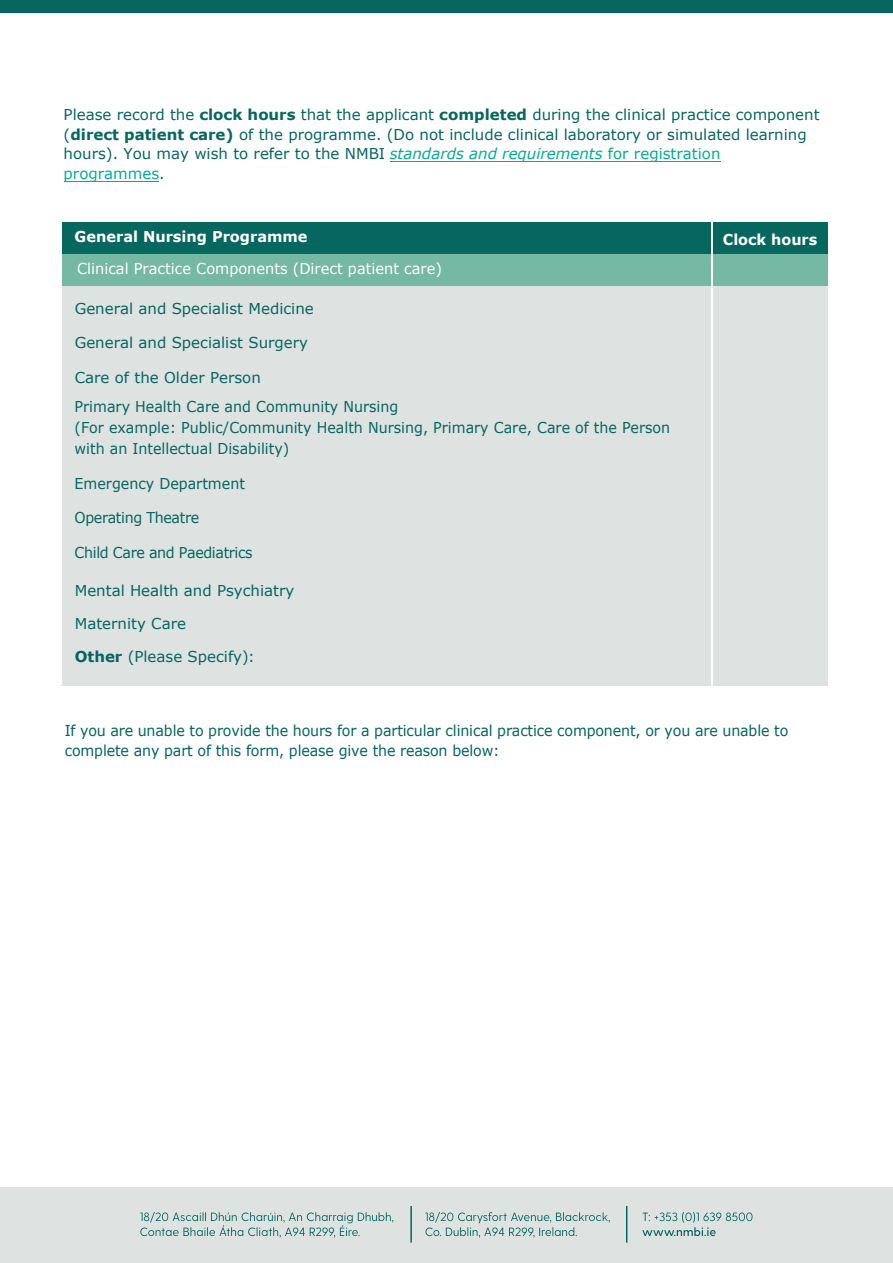
<style>
.page{position:relative;width:893px;height:1263px;background:#fff}
.page>*{position:absolute;margin:0;border:0;box-sizing:border-box;transform-origin:0 0}
.t1{font:15px/21px "Verdana";color:#05665e;scale:.95 1}
.t2{font:15px/19.5px "Verdana";color:#06675e}
.t3{font:15px/29.8px "Verdana";color:#05665e}
.t4{font:15px "Verdana";color:#fff}
.t5{font:15px "Verdana";letter-spacing:-.025em;color:#05665e;scale:.95 1}
.t6{font:700 15px "Verdana";color:#fff}
.t7{font:700 15px "Verdana";color:#fff;scale:.96 1}
.s1{font-weight:700}
.s2{font-style:italic;color:#00af8d}
.s3{color:#00af8d}
.s4{font-style:inherit}
</style>
<div class="page">
<div style="left:0;top:0;width:893px;height:13px;background:#06675e"></div>
<div style="left:0;top:1187px;width:893px;height:76px;background:#dee3e2"></div>
<svg style="left:140px;top:1212px;width:253px;height:26px"></svg>
<svg style="left:425px;top:1212px;width:185px;height:26px"></svg>
<svg style="left:642px;top:1212px;width:110px;height:24px"></svg>
<hr style="left:410px;top:1206px;width:2px;height:36px;background:#06675e">
<hr style="left:626px;top:1206px;width:1px;height:36px;background:#06675e">
<div style="left:61px;top:223px;width:771px;height:33px;background:#06675e"></div>
<div style="left:60px;top:282px;width:772px;height:404px;background:#dee3e2"></div>
<hr style="left:64px;top:181px;width:95px;height:1px;background:#00af8d">
<hr style="left:603px;top:161px;width:117px;height:1px;background:#00af8d">
<hr style="left:509px;top:161px;width:93px;height:1px;background:#00af8d">
<svg style="left:497px;top:161px;width:12px;height:1px"></svg>
<hr style="left:398px;top:161px;width:99px;height:1px;background:#00af8d">
<div style="left:61px;top:255px;width:768px;height:30px;background:#75b8a3"></div>
<img style="left:712px;top:223px;width:1px;height:463px">
<img style="left:60px;top:282px;width:1px;height:403px">
<img style="left:829px;top:223px;width:3px;height:463px">
<p class="t2" style="left:64px;top:105px;width:757px">Please record the <span class="s1">clock hours</span> that the applicant <span class="s1">completed</span> during the clinical practice component (<span class="s1">direct patient care)</span> of the programme. (Do not include clinical laboratory or simulated learning hours). You may wish to refer to the NMBI <span class="s2">s</span><span class="s2">tandards and</span> <span class="s2">r</span><span class="s2">equirements</span> <span class="s3">for registration programmes</span>.</p>
<p class="t6" style="left:75px;top:226px;width:234px">General Nursing <span class="s4">Programme</span></p>
<p class="t4" style="left:77px;top:259px;width:366px">Clinical Practice Components (Direct patient care)</p>
<p class="t3" style="left:75px;top:293px;width:241px">General and Specialist Medicine</p>
<p class="t3" style="left:75px;top:327px;width:235px">General and Specialist Surgery</p>
<p class="t3" style="left:75px;top:362px;width:325px">Care of the Older Person<br>Primary Health Care and Community Nursing</p>
<p class="t1" style="left:75px;top:417px;width:628px">(For example: Public/Community Health Nursing, Primary Care, Care of the Person with an Intellectual Disability)</p>
<p class="t1" style="left:75px;top:473px;width:181px">Emergency Department</p>
<p class="t5" style="left:75px;top:508px;width:133px">Operating Theatre</p>
<p class="t5" style="left:75px;top:542px;width:189px">Child Care and Paediatrics</p>
<p class="t3" style="left:75px;top:575px;width:221px">Mental Health and Psychiatry</p>
<p class="t3" style="left:75px;top:608px;width:113px">Maternity Care</p>
<p class="t3" style="left:75px;top:641px;width:181px"><span class="s1">Other</span> (Please Specify):</p>
<p class="t7" style="left:723px;top:229px;width:100px">Clock hours</p>
<p class="t1" style="left:65px;top:721px;width:763px;line-height:19.5px">If you are unable to provide the hours for a particular clinical practice component, or you are unable to complete any part of this form, please give the reason below:</p>
</div>
